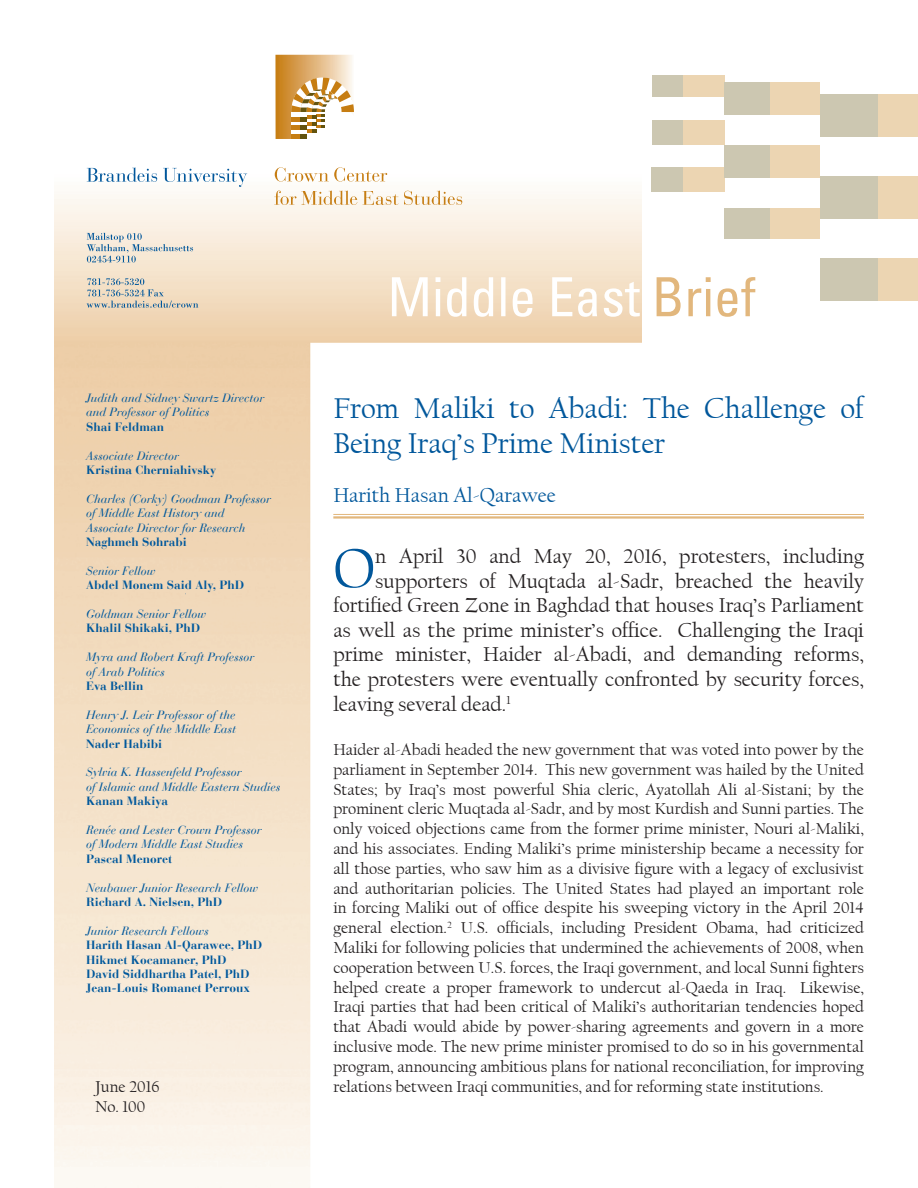
<style>
.page{position:relative;width:918px;height:1188px;background:#fff}
.page>*{position:absolute;margin:0;border:0;box-sizing:border-box;transform-origin:0 0}
.MEB_First_Paragraph{font:58.05px "Californian FB";color:#01579b}
.MEB_Title{font:30px/34.5px "Californian FB";color:#01579b}
.MEB_First_Paragraph-2{font:21px "Californian FB";color:#231f20}
.MEB_Author{font:21px "Californian FB";color:#01579b}
.MEB_Body_Text{font:16.5px/19.8px "Californian FB";color:#231f20;text-align:justify}
.t1{font:italic 12px/14.4px "Bauer Bodoni";color:#00589c}
.t2{font:700 12px "Bauer Bodoni";color:#00589c}
.t3{font:italic 12px "Bauer Bodoni";color:#01579b}
</style>
<div class="page">
<svg style="left:652px;top:75px;width:266px;height:227px"></svg>
<svg style="left:275px;top:55px;width:79px;height:84px"></svg>
<div style="left:707px;top:239px;width:120px;height:15px;background:#fff"></div>
<svg style="left:275px;top:167px;width:112px;height:15px"></svg>
<svg style="left:274px;top:190px;width:188px;height:15px"></svg>
<svg style="left:392px;top:277px;width:248px;height:40px"></svg>
<svg style="left:657px;top:277px;width:98px;height:40px"></svg>
<hr style="left:333px;top:514px;width:531px;height:1px;background:#e2b77d">
<hr style="left:333px;top:516px;width:531px;height:3px;background:#e2b77d">
<svg style="left:87px;top:167px;width:160px;height:20px"></svg>
<svg style="left:87px;top:233px;width:106px;height:30px;background:#d8d7d1"></svg>
<svg style="left:87px;top:278px;width:111px;height:30px;background:#d4ccbd"></svg>
<p class="t1" style="left:86px;top:391px;width:180px">Judith and Sidney Swartz Director and Professor of Politics</p>
<p class="t2" style="left:86px;top:419px;width:80px">Shai Feldman</p>
<p class="t1" style="left:86px;top:448px;width:94px">Associate Director</p>
<p class="t2" style="left:86px;top:463px;width:132px">Kristina Cherniahivsky</p>
<p class="t1" style="left:86px;top:492px;width:186px">Charles (Corky) Goodman Professor of Middle East History and<br>Associate Director for Research</p>
<p class="t2" style="left:86px;top:535px;width:102px">Naghmeh Sohrabi</p>
<p class="t1" style="left:86px;top:564px;width:71px">Senior Fellow</p>
<p class="t2" style="left:86px;top:578px;width:160px">Abdel Monem Said Aly, PhD</p>
<p class="t1" style="left:86px;top:607px;width:122px">Goldman Senior Fellow</p>
<p class="t2" style="left:86px;top:621px;width:116px">Khalil Shikaki, PhD</p>
<p class="t1" style="left:86px;top:650px;width:170px">Myra and Robert Kraft Professor</p>
<p class="t1" style="left:86px;top:664px;width:80px">of Arab Politics</p>
<p class="t2" style="left:86px;top:679px;width:59px">Eva Bellin</p>
<p class="t1" style="left:86px;top:708px;width:151px">Henry J. Leir Professor of the</p>
<p class="t1" style="left:86px;top:722px;width:151px">Economics of the Middle East</p>
<p class="t2" style="left:86px;top:736px;width:78px">Nader Habibi</p>
<p class="t1" style="left:86px;top:765px;width:157px">Sylvia K. Hassenfeld Professor</p>
<p class="t1" style="left:86px;top:780px;width:196px">of Islamic and Middle Eastern Studies</p>
<p class="t2" style="left:86px;top:794px;width:84px">Kanan Makiya</p>
<p class="t1" style="left:86px;top:823px;width:177px">Renée and Lester Crown Professor</p>
<p class="t1" style="left:86px;top:837px;width:158px">of Modern Middle East Studies</p>
<p class="t2" style="left:86px;top:851px;width:88px">Pascal Menoret</p>
<p class="t1" style="left:86px;top:880px;width:174px">Neubauer Junior Research Fellow</p>
<p class="t2" style="left:86px;top:895px;width:138px">Richard A. Nielsen, PhD</p>
<p class="t3" style="left:86px;top:923px;width:124px">Junior Research Fellows</p>
<p class="t2" style="left:86px;top:938px;width:178px">Harith Hasan Al-Qarawee, PhD</p>
<p class="t2" style="left:86px;top:952px;width:142px">Hikmet Kocamaner, PhD</p>
<p class="t2" style="left:86px;top:967px;width:165px">David Siddhartha Patel, PhD</p>
<p class="t2" style="left:86px;top:981px;width:166px">Jean-Louis Romanet Perroux</p>
<p class="MEB_Body_Text" style="left:95px;top:1077px;width:66px">June 2016</p>
<p class="MEB_Body_Text" style="left:95px;top:1097px;width:51px">No. 100</p>
<p class="MEB_Title" style="left:333px;top:391px;width:532px">From Maliki to Abadi: The Challenge of<br>Being Iraq’s Prime Minister</p>
<p class="MEB_Author" style="left:333px;top:483px;width:224px">Harith Hasan Al-Qarawee</p>
<p class="MEB_First_Paragraph" style="left:333px;top:536px;width:43px">O</p>
<p class="MEB_First_Paragraph-2" style="left:375px;top:544px;width:490px">n April 30 and May 20, 2016, protesters, including</p>
<p class="MEB_First_Paragraph-2" style="left:375px;top:569px;width:490px">supporters of Muqtada al-Sadr, breached the heavily</p>
<p class="MEB_First_Paragraph-2" style="left:333px;top:594px;width:532px">fortified Green Zone in Baghdad that houses Iraq’s Parliament</p>
<p class="MEB_First_Paragraph-2" style="left:333px;top:618px;width:532px">as well as the prime minister’s office. Challenging the Iraqi</p>
<p class="MEB_First_Paragraph-2" style="left:333px;top:643px;width:532px">prime minister, Haider al-Abadi, and demanding reforms,</p>
<p class="MEB_First_Paragraph-2" style="left:333px;top:667px;width:532px">the protesters were eventually confronted by security forces,</p>
<p class="MEB_First_Paragraph-2" style="left:333px;top:692px;width:179px">leaving several dead.<sup>1</sup></p>
<p class="MEB_Body_Text" style="left:333px;top:740px;width:532px">Haider al-Abadi headed the new government that was voted into power by the parliament in September 2014. This new government was hailed by the United States; by Iraq’s most powerful Shia cleric, Ayatollah Ali al-Sistani; by the prominent cleric Muqtada al-Sadr, and by most Kurdish and Sunni parties. The only voiced objections came from the former prime minister, Nouri al-Maliki, and his associates. Ending Maliki’s prime ministership became a necessity for all those parties, who saw him as a divisive figure with a legacy of exclusivist and authoritarian policies. The United States had played an important role in forcing Maliki out of office despite his sweeping victory in the April 2014 general election.<sup>2</sup> U.S. officials, including President Obama, had criticized Maliki for following policies that undermined the achievements of 2008, when cooperation between U.S. forces, the Iraqi government, and local Sunni fighters helped create a proper framework to undercut al-Qaeda in Iraq. Likewise, Iraqi parties that had been critical of Maliki’s authoritarian tendencies hoped that Abadi would abide by power-sharing agreements and govern in a more inclusive mode. The new prime minister promised to do so in his governmental program, announcing ambitious plans for national reconciliation, for improving relations between Iraqi communities, and for reforming state institutions.</p>
</div>
